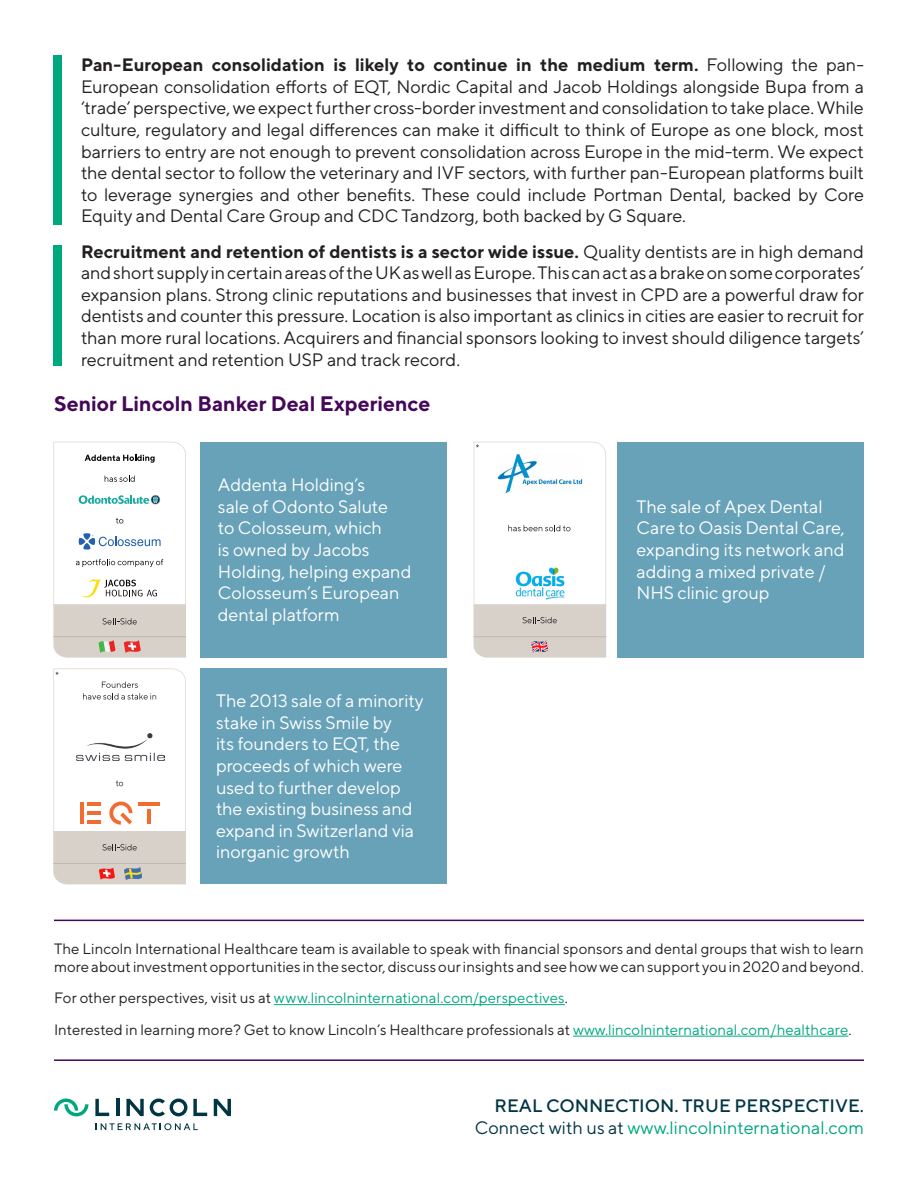
<style>
.page{position:relative;width:918px;height:1188px;background:#fff}
.page>*{position:absolute;margin:0;border:0;box-sizing:border-box;transform-origin:0 0}
.t1{font:700 21px "TT Norms";letter-spacing:-.005em;color:#450758}
.t2{font:18px/21.6px "TT Norms";letter-spacing:-.005em;color:#231f20;text-align:justify}
.t3{font:18px/21.6px "TT Norms";letter-spacing:-.005em;color:#fff}
.t4{font:500 18px/21.6px "TT Norms";color:#003543;text-align:right}
.t5{font:15px/18px "TT Norms";color:#231f20}
.t6{font:15px "TT Norms";letter-spacing:.005em;color:#00a87e}
.t7{font:8.85px "TT Norms";color:#000}
.s1{font-weight:700}
.s2{color:#231f20}
.s3{color:#00a87e}
.s4{font-weight:400}
.s5{font-weight:400;color:#00a77d}
</style>
<div class="page">
<hr style="left:116px;top:1099px;width:4px;height:17px;background:#003543">
<svg style="left:126px;top:1099px;width:18px;height:17px"></svg>
<svg style="left:95px;top:1099px;width:14px;height:17px"></svg>
<svg style="left:214px;top:1099px;width:17px;height:17px"></svg>
<svg style="left:193px;top:1099px;width:14px;height:17px"></svg>
<svg style="left:150px;top:1099px;width:37px;height:17px"></svg>
<svg style="left:54px;top:1099px;width:34px;height:17px"></svg>
<svg style="left:96px;top:1123px;width:102px;height:7px"></svg>
<hr style="left:54px;top:1059px;width:810px;height:2px;background:#450758">
<hr style="left:274px;top:1004px;width:291px;height:1px;background:#00a87e">
<hr style="left:573px;top:1036px;width:275px;height:1px;background:#00a87e">
<hr style="left:54px;top:920px;width:810px;height:1px;background:#450758">
<div style="left:201px;top:442px;width:246px;height:216px;background:#68a2b8"></div>
<div style="left:618px;top:442px;width:246px;height:216px;background:#68a2b8"></div>
<div style="left:201px;top:669px;width:246px;height:215px;background:#68a2b8"></div>
<div style="left:53px;top:56px;width:9px;height:169px;background:#00a87e"></div>
<div style="left:53px;top:245px;width:9px;height:121px;background:#00a87e"></div>
<svg style="left:474px;top:442px;width:132px;height:216px"></svg>
<svg style="left:53px;top:442px;width:133px;height:216px"></svg>
<svg style="left:53px;top:669px;width:133px;height:215px"></svg>
<img style="left:125px;top:868px;width:16px;height:12px">
<p class="t2" style="left:81px;top:54px;width:785px;text-indent:-27px"><span class="s1">• Pan-European consolidation is likely to continue in the medium term.</span> Following the pan-European consolidation efforts of EQT, Nordic Capital and Jacob Holdings alongside Bupa from a ‘trade’ perspective, we expect further cross-border investment and consolidation to take place. While culture, regulatory and legal differences can make it difficult to think of Europe as one block, most barriers to entry are not enough to prevent consolidation across Europe in the mid-term. We expect the dental sector to follow the veterinary and IVF sectors, with further pan-European platforms built to leverage synergies and other benefits. These could include Portman Dental, backed by Core Equity and Dental Care Group and CDC Tandzorg, both backed by G Square.</p>
<p class="t2" style="left:81px;top:240px;width:785px;text-indent:-27px"><span class="s1">• Recruitment and retention of dentists is a sector wide issue.</span> Quality dentists are in high demand and short supply in certain areas of the UK as well as Europe. This can act as a brake on some corporates’ expansion plans. Strong clinic reputations and businesses that invest in CPD are a powerful draw for dentists and counter this pressure. Location is also important as clinics in cities are easier to recruit for than more rural locations. Acquirers and financial sponsors looking to invest should diligence targets’ recruitment and retention USP and track record.</p>
<p class="t1" style="left:54px;top:391px;width:378px">Senior Lincoln Banker Deal Experience</p>
<p class="t7" style="left:56px;top:669px;width:5px">*</p>
<p class="t3" style="left:218px;top:474px;width:195px">Addenta Holding’s<br>sale of Odonto Salute<br>to Colosseum, which<br>is owned by Jacobs<br>Holding, helping expand<br>Colosseum’s European dental platform</p>
<p class="t3" style="left:216px;top:690px;width:209px">The 2013 sale of a minority stake in Swiss Smile by<br>its founders to EQT, the proceeds of which were used to further develop the existing business and expand in Switzerland via inorganic growth</p>
<p class="t3" style="left:636px;top:495px;width:210px">The sale of Apex Dental<br>Care to Oasis Dental Care, expanding its network and adding a mixed private /<br>NHS clinic group</p>
<p class="t5" style="left:54px;top:939px;width:811px">The Lincoln International Healthcare team is available to speak with financial sponsors and dental groups that wish to learn more about investment opportunities in the sector, discuss our insights and see how we can support you in 2020 and beyond.</p>
<p class="t6" style="left:54px;top:989px;width:515px"><span class="s2">For other perspectives, visit us at</span> www.lincolninternational.com/perspectives<span class="s2">.</span></p>
<p class="t5" style="left:54px;top:1020px;width:799px">Interested in learning more? Get to know Lincoln’s Healthcare professionals at <span class="s3">www.lincolninternational.com/healthcare</span>.</p>
<p class="t4" style="left:475px;top:1095px;width:391px">REAL CONNECTION. TRUE PERSPECTIVE.<br><span class="s4">Connect with us at</span> <span class="s5">www.lincolninternational.com</span></p>
</div>
